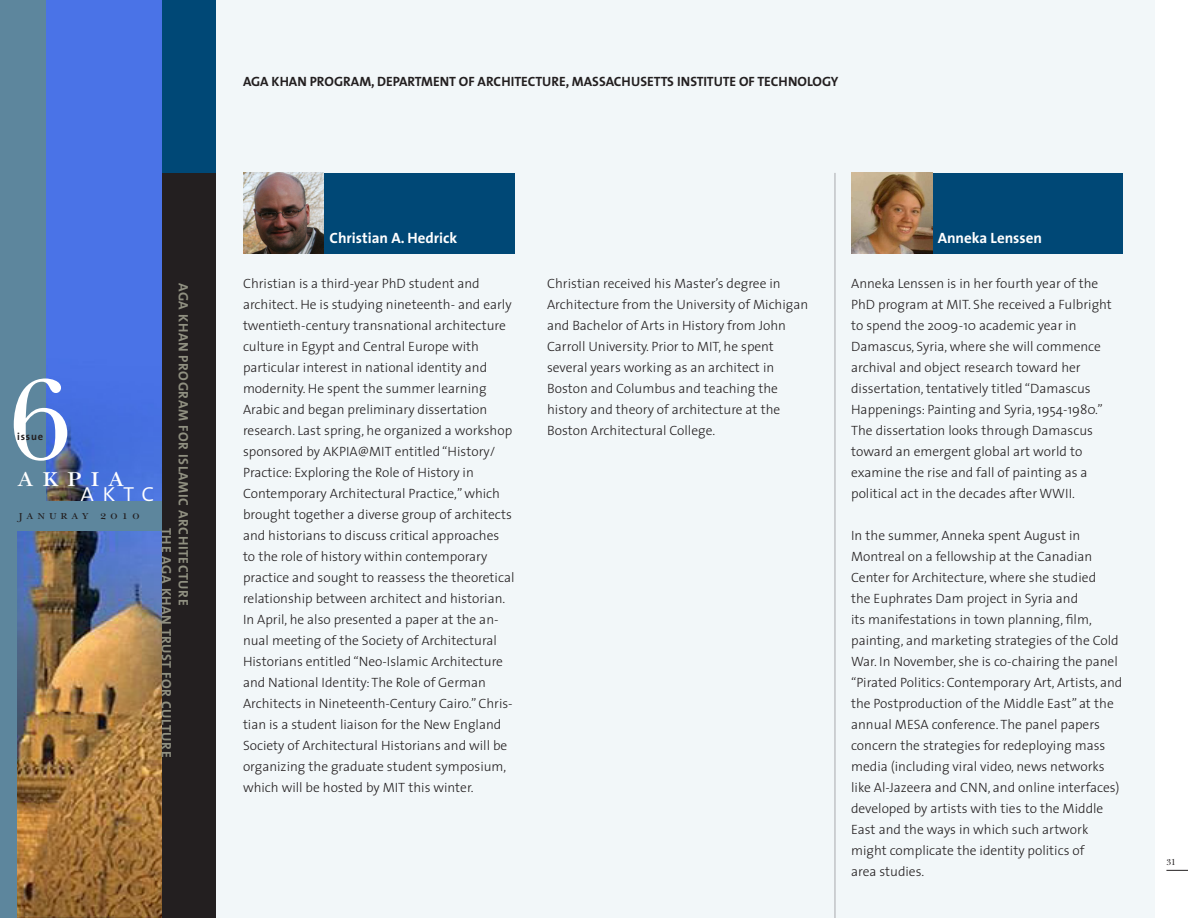
<style>
.page{position:relative;width:1188px;height:918px;background:#fff}
.page>*{position:absolute;margin:0;border:0;box-sizing:border-box;transform-origin:0 0}
.t1{font:120px "New Baskerville";color:#fff}
.t2{font:29.7px "New Baskerville SC";letter-spacing:.28em;color:#fff}
.t3{font:26.4px "The Sans Light Caps";color:#fff}
.t4{font:700 15px "The Sans";color:#fff}
.t5{font:13.65px/17px "The Sans Bold Caps";letter-spacing:.04em;color:#909081}
.t6{font:300 13.5px/21px "The Sans";color:#231f20}
.t7{font:13.5px "The Sans Bold Caps";color:#231f20}
.t8{font:12.75px "New Baskerville SC";letter-spacing:.3em;color:#231f20}
.t9{font:700 10.5px "The Sans";letter-spacing:.08em;color:#231f20}
.t10{font:9px "New Baskerville";color:#231f20}
</style>
<div class="page">
<div style="left:0;top:0;width:1155px;height:918px;background:#f2f7f9"></div>
<div style="left:0;top:0;width:216px;height:918px;background:#231f20"></div>
<div style="left:0;top:0;width:216px;height:173px;background:#004876"></div>
<img style="left:17px;top:0;width:145px;height:918px">
<svg style="left:1166px;top:870px;width:22px;height:1px"></svg>
<div style="left:0;top:0;width:46px;height:528px;background:#5d869d"></div>
<div style="left:0;top:390px;width:17px;height:528px;background:#5d869d"></div>
<div style="left:0;top:501px;width:162px;height:30px;background:#5d869d"></div>
<div style="left:243px;top:173px;width:272px;height:81px;background:#004876"></div>
<img style="left:243px;top:173px;width:81px;height:81px">
<hr style="left:835px;top:173px;width:1px;height:745px;background:#a8a9ad">
<div style="left:851px;top:173px;width:272px;height:81px;background:#004876"></div>
<img style="left:851px;top:173px;width:81px;height:81px">
<p class="t7" style="left:243px;top:70px;width:597px">AGA KHAN PROGRAM, DEPARTMENT OF ARCHITECTURE, MASSACHUSETTS INSTITUTE OF TECHNOLOGY</p>
<h1 class="t1" style="left:8px;top:347px;width:64px">6</h1>
<p class="t9" style="left:17px;top:428px;width:28px">issue</p>
<h2 class="t2" style="left:17px;top:460px;width:109px">akpia</h2>
<h3 class="t3" style="left:80px;top:470px;width:76px">aktc</h3>
<p class="t8" style="left:18px;top:508px;width:123px">januray 2010</p>
<p class="t5" style="left:192px;top:528px;width:231px;text-indent:-245px;rotate:90deg">AGA KHAN PROGRAM FOR ISLAMIC ARCHITECTURE<br>THE AGA KHAN TRUST FOR CULTURE</p>
<p class="t4" style="left:330px;top:225px;width:129px">Christian A. Hedrick</p>
<p class="t6" style="left:243px;top:273px;width:273px">Christian is a third-year PhD student and architect. He is studying nineteenth- and early twentieth-century transnational architecture culture in Egypt and Central Europe with particular interest in national identity and modernity. He spent the summer learning Arabic and began preliminary dissertation research. Last spring, he organized a workshop sponsored by AKPIA@MIT entitled “History/ Practice: Exploring the Role of History in Contemporary Architectural Practice,” which brought together a diverse group of architects and historians to discuss critical approaches to the role of history within contemporary practice and sought to reassess the theoretical relationship between architect and historian.<br>In April, he also presented a paper at the an&shy;nual meeting of the Society of Architectural Historians entitled “Neo-Islamic Architecture and National Identity: The Role of German Architects in Nineteenth-Century Cairo.” Chris&shy;tian is a student liaison for the New England Society of Architectural Historians and will be organizing the graduate student symposium, which will be hosted by MIT this winter.</p>
<p class="t6" style="left:547px;top:273px;width:263px">Christian received his Master’s degree in Architecture from the University of Michigan and Bachelor of Arts in History from John Carroll University. Prior to MIT, he spent several years working as an architect in Boston and Columbus and teaching the history and theory of architecture at the Boston Architectural College.</p>
<p class="t6" style="left:851px;top:273px;width:262px">Anneka Lenssen is in her fourth year of the PhD program at MIT. She received a Fulbright to spend the 2009-10 academic year in Damascus, Syria, where she will commence archival and object research toward her dissertation, tentatively titled “Damascus Happenings: Painting and Syria, 1954-1980.” The dissertation looks through Damascus toward an emergent global art world to examine the rise and fall of painting as a political act in the decades after WWII.</p>
<p class="t4" style="left:938px;top:225px;width:106px">Anneka Lenssen</p>
<p class="t6" style="left:851px;top:525px;width:273px">In the summer, Anneka spent August in Montreal on a fellowship at the Canadian Center for Architecture, where she studied<br>the Euphrates Dam project in Syria and<br>its manifestations in town planning, film, painting, and marketing strategies of the Cold War. In November, she is co-chairing the panel “Pirated Politics: Contemporary Art, Artists, and the Postproduction of the Middle East” at the annual MESA conference. The panel papers concern the strategies for redeploying mass media (including viral video, news networks like Al-Jazeera and CNN, and online interfaces) developed by artists with ties to the Middle East and the ways in which such artwork might complicate the identity politics of<br>area studies.</p>
<p class="t10" style="left:1166px;top:857px;width:11px">31</p>
</div>
